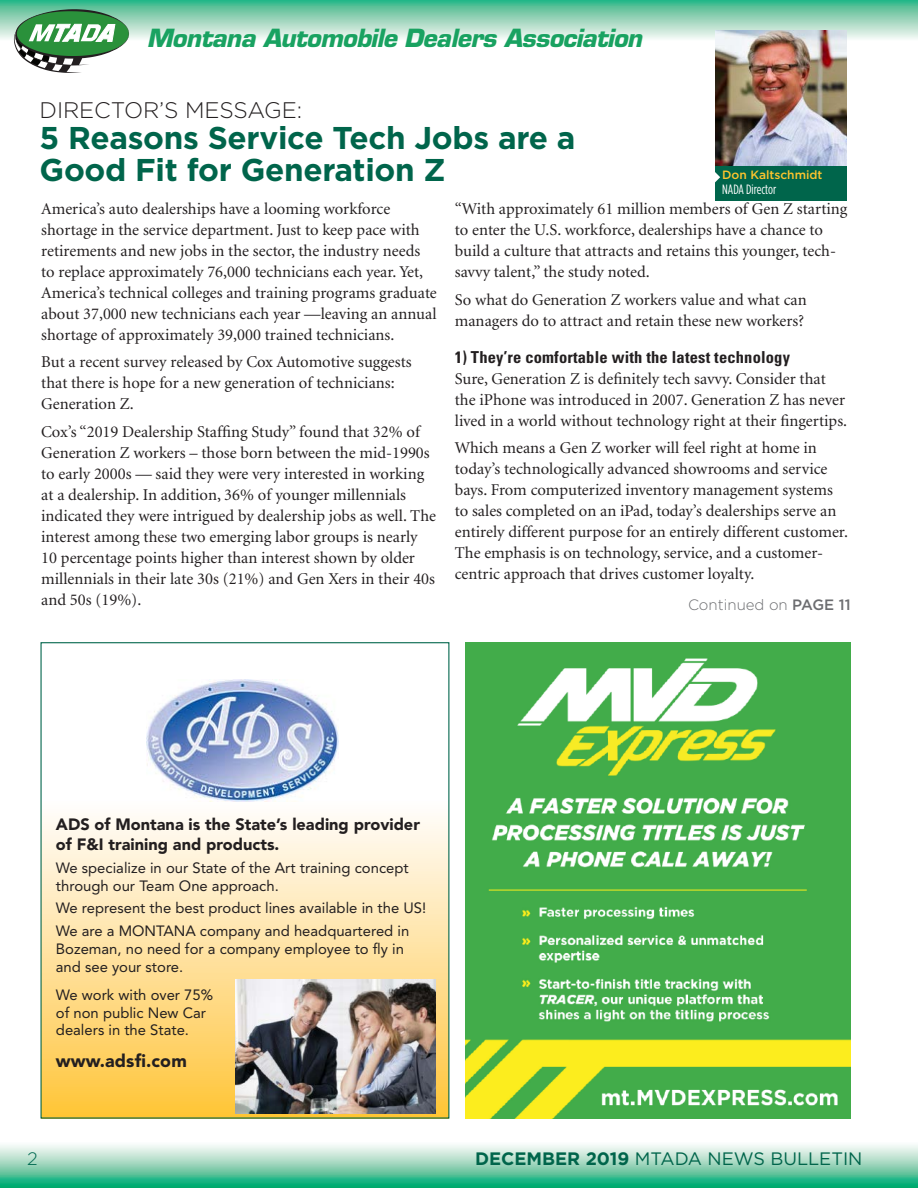
<style>
.page{position:relative;width:918px;height:1188px;background:#fff}
.page>*{position:absolute;margin:0;border:0;box-sizing:border-box;transform-origin:0 0}
.t1{font:700 31.5px/31.5px "Gotham";letter-spacing:-.01em;color:#00654b}
.t2{font:italic 700 24.45px "Eurostile";letter-spacing:-.02em;color:#19a261}
.t3{font:300 22.5px "Gotham";letter-spacing:-.005em;color:#231f20}
.t4{font:18px "Gotham";color:#00654b}
.t5{font:300 18px "Gotham";color:#006951}
.t6{font:900 17.85px "Avenir";letter-spacing:.01em;color:#231f20}
.t7{font:16.5px/21px "Minion";color:#231f20}
.t8{font:700 condensed 16.5px "Univers";letter-spacing:.01em;color:#231f20}
.t9{font:900 16.35px/19.6px "Avenir";color:#231f20}
.t10{font:300 15px "Gotham";color:#6c6d70}
.t11{font:14.85px/17.9px "Avenir";color:#231f20}
.t12{font:13.5px "Gotham Condensed";color:#fff}
.t13{font:500 12px "Gotham";color:#ffc52d}
.s1{font-weight:500}
.s2{font-weight:700}
</style>
<div class="page">
<svg style="left:0;top:1145px;width:918px;height:43px;background:#82d0b2"></svg>
<svg style="left:0;top:0;width:918px;height:40px;background:#92d4ba"></svg>
<svg style="left:10px;top:9px;width:119px;height:64px"></svg>
<img style="left:715px;top:30px;width:131px;height:136px">
<div style="left:715px;top:166px;width:131px;height:35px;background:#00654b"></div>
<svg style="left:715px;top:172px;width:5px;height:11px"></svg>
<img style="left:465px;top:642px;width:385px;height:477px">
<svg style="left:43px;top:801px;width:404px;height:316px;background:#fee5ab"></svg>
<img style="left:146px;top:679px;width:193px;height:122px">
<img style="left:235px;top:980px;width:201px;height:134px">
<h2 class="t2" style="left:147px;top:23px;width:497px">Montana Automobile Dealers Association</h2>
<h3 class="t3" style="left:40px;top:97px;width:264px">DIRECTOR’S MESSAGE:</h3>
<h1 class="t1" style="left:40px;top:121px;width:538px">5 Reasons Service Tech Jobs are a<br>Good Fit for Generation Z</h1>
<p class="t13" style="left:722px;top:168px;width:102px">Don Kaltschmidt</p>
<p class="t12" style="left:722px;top:182px;width:56px">NADA Director</p>
<p class="t7" style="left:41px;top:198px;width:397px">America’s auto dealerships have a looming workforce shortage in the service department. Just to keep pace with retirements and new jobs in the sector, the industry needs to replace approximately 76,000 technicians each year. Yet, America’s technical colleges and training programs graduate about 37,000 new technicians each year —leaving an annual shortage of approximately 39,000 trained technicians.</p>
<p class="t7" style="left:41px;top:352px;width:372px">But a recent survey released by Cox Automotive suggests that there is hope for a new generation of technicians:<br>Generation Z.</p>
<p class="t7" style="left:41px;top:422px;width:396px">Cox’s “2019 Dealership Staffing Study” found that 32% of Generation Z workers – those born between the mid-1990s to early 2000s — said they were very interested in working at a dealership. In addition, 36% of younger millennials indicated they were intrigued by dealership jobs as well. The interest among these two emerging labor groups is nearly 10 percentage points higher than interest shown by older millennials in their late 30s (21%) and Gen Xers in their 40s and 50s (19%).</p>
<p class="t7" style="left:455px;top:199px;width:394px">“With approximately 61 million members of Gen Z starting to enter the U.S. workforce, dealerships have a chance to build a culture that attracts and retains this younger, tech&shy;savvy talent,” the study noted.</p>
<p class="t7" style="left:455px;top:290px;width:353px">So what do Generation Z workers value and what can managers do to attract and retain these new workers?</p>
<p class="t8" style="left:455px;top:347px;width:337px">1) They’re comfortable with the latest technology</p>
<p class="t7" style="left:455px;top:369px;width:394px">Sure, Generation Z is definitely tech savvy. Consider that the iPhone was introduced in 2007. Generation Z has never lived in a world without technology right at their fingertips.</p>
<p class="t7" style="left:455px;top:438px;width:395px">Which means a Gen Z worker will feel right at home in today’s technologically advanced showrooms and service bays. From computerized inventory management systems to sales completed on an iPad, today’s dealerships serve an entirely different purpose for an entirely different customer.<br>The emphasis is on technology, service, and a customer&shy;centric approach that drives customer loyalty.</p>
<p class="t10" style="left:688px;top:596px;width:164px">Continued on <span class="s1">PAGE 11</span></p>
<p class="t9" style="left:56px;top:815px;width:366px">ADS of Montana is the State’s leading provider of F&amp;I training and products.</p>
<p class="t11" style="left:56px;top:859px;width:354px">We specialize in our State of the Art training concept through our Team One approach.</p>
<p class="t11" style="left:56px;top:897px;width:372px;line-height:22.8px">We represent the best product lines available in the US!<br>We are a MONTANA company and headquartered in</p>
<p class="t11" style="left:56px;top:940px;width:350px">Bozeman, no need for a company employee to fly in and see your store.</p>
<p class="t11" style="left:56px;top:986px;width:159px">We work with over 75% of non public New Car dealers in the State.</p>
<p class="t6" style="left:56px;top:1050px;width:132px">www.adsfi.com</p>
<p class="t5" style="left:27px;top:1149px;width:12px">2</p>
<p class="t4" style="left:475px;top:1149px;width:389px"><span class="s2">DECEMBER 2019</span> MTADA NEWS BULLETIN</p>
</div>
